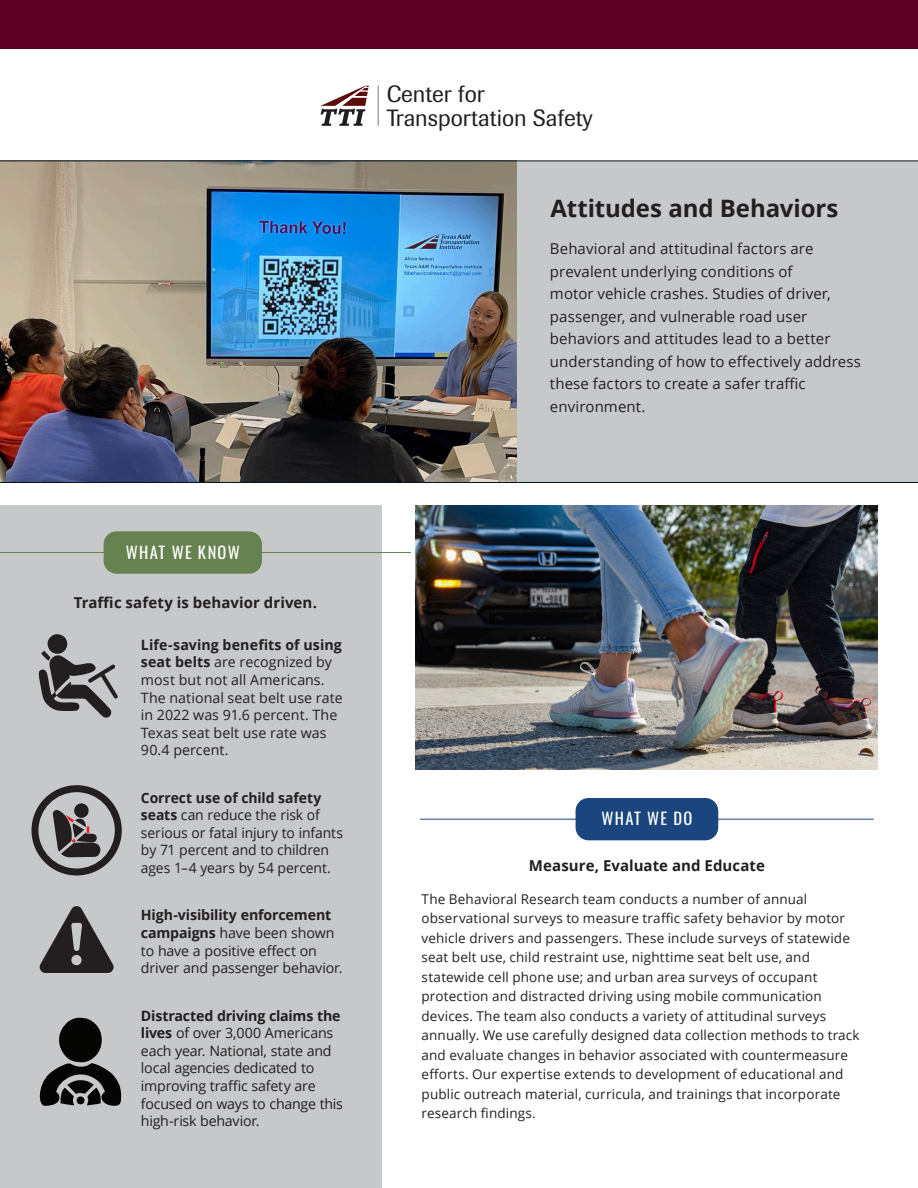
<style>
.page{position:relative;width:918px;height:1188px;background:#fff}
.page>*{position:absolute;margin:0;border:0;box-sizing:border-box;transform-origin:0 0}
.t1{font:700 24px "Open Sans";letter-spacing:-.005em;color:#231f20}
.t2{font:23.25px/23.2px "Imago";color:#231f20}
.tab{font:16.5px "Oswald";letter-spacing:.075em;color:#fff}
.intro{font:15px/22.5px "Open Sans";letter-spacing:.005em;color:#231f20}
.t3{font:700 15px "Open Sans";letter-spacing:.005em;color:#231f20}
.t4{font:14.25px/17.5px "Open Sans";letter-spacing:-.01em;color:#231f20}
.body_copy{font:13.5px/19.5px "Open Sans";letter-spacing:.01em;color:#231f20}
.s1{font-weight:700}
</style>
<div class="page">
<div style="left:0;top:162px;width:918px;height:321px;background:#c7c8ca"></div>
<div style="left:0;top:505px;width:381px;height:683px;background:#c7c8ca"></div>
<div style="left:0;top:0;width:918px;height:49px;background:#5c0024"></div>
<hr style="left:0;top:552px;width:411px;height:1px;background:#668250">
<hr style="left:420px;top:819px;width:454px;height:1px;background:#1b457e">
<div style="left:104px;top:531px;width:158px;height:43px;background:#668250;border-radius:13px"></div>
<div style="left:576px;top:798px;width:142px;height:42px;background:#1b457e;border-radius:13px"></div>
<img style="left:0;top:161px;width:516px;height:321px">
<hr style="left:0;top:482px;width:918px;height:1px;background:#011622">
<hr style="left:0;top:160px;width:918px;height:1px;background:#011622">
<hr style="left:378px;top:85px;width:1px;height:41px;background:#939598">
<svg style="left:320px;top:85px;width:49px;height:41px"></svg>
<img style="left:415px;top:505px;width:463px;height:265px">
<svg style="left:38px;top:634px;width:80px;height:84px"></svg>
<svg style="left:31px;top:785px;width:91px;height:90px"></svg>
<svg style="left:39px;top:906px;width:75px;height:67px"></svg>
<svg style="left:39px;top:1018px;width:82px;height:88px"></svg>
<p class="t2" style="left:387px;top:83px;width:208px">Center for<br>Transportation Safety</p>
<p class="t1" style="left:550px;top:191px;width:290px">Attitudes and Behaviors</p>
<p class="intro" style="left:550px;top:237px;width:313px">Behavioral and attitudinal factors are prevalent underlying conditions of<br>motor vehicle crashes. Studies of driver, passenger, and vulnerable road user behaviors and attitudes lead to a better understanding of how to effectively address these factors to create a safer traffic environment.</p>
<p class="tab" style="left:126px;top:537px;width:115px">WHAT WE KNOW</p>
<p class="t3" style="left:74px;top:592px;width:245px">Traffic safety is behavior driven.</p>
<p class="t4" style="left:141px;top:635px;width:203px"><span class="s1">Life-saving benefits of using seat belts</span> are recognized by most but not all Americans.<br>The national seat belt use rate in 2022 was 91.6 percent. The<br>Texas seat belt use rate was<br>90.4 percent.</p>
<p class="t4" style="left:141px;top:788px;width:204px"><span class="s1">Correct use of child safety seats</span> can reduce the risk of serious or fatal injury to infants by 71 percent and to children ages 1–4 years by 54 percent.</p>
<p class="t4" style="left:141px;top:906px;width:203px"><span class="s1">High-visibility enforcement campaigns</span> have been shown to have a positive effect on driver and passenger behavior.</p>
<p class="t4" style="left:141px;top:1006px;width:204px"><span class="s1">Distracted driving claims the lives</span> of over 3,000 Americans each year. National, state and local agencies dedicated to improving traffic safety are focused on ways to change this high-risk behavior.</p>
<p class="tab" style="left:601px;top:804px;width:93px">WHAT WE DO</p>
<p class="t3" style="left:529px;top:855px;width:237px">Measure, Evaluate and Educate</p>
<p class="body_copy" style="left:422px;top:889px;width:440px">The Behavioral Research team conducts a number of annual observational surveys to measure traffic safety behavior by motor vehicle drivers and passengers. These include surveys of statewide seat belt use, child restraint use, nighttime seat belt use, and statewide cell phone use; and urban area surveys of occupant protection and distracted driving using mobile communication devices. The team also conducts a variety of attitudinal surveys annually. We use carefully designed data collection methods to track and evaluate changes in behavior associated with countermeasure efforts. Our expertise extends to development of educational and public outreach material, curricula, and trainings that incorporate research findings.</p>
</div>
